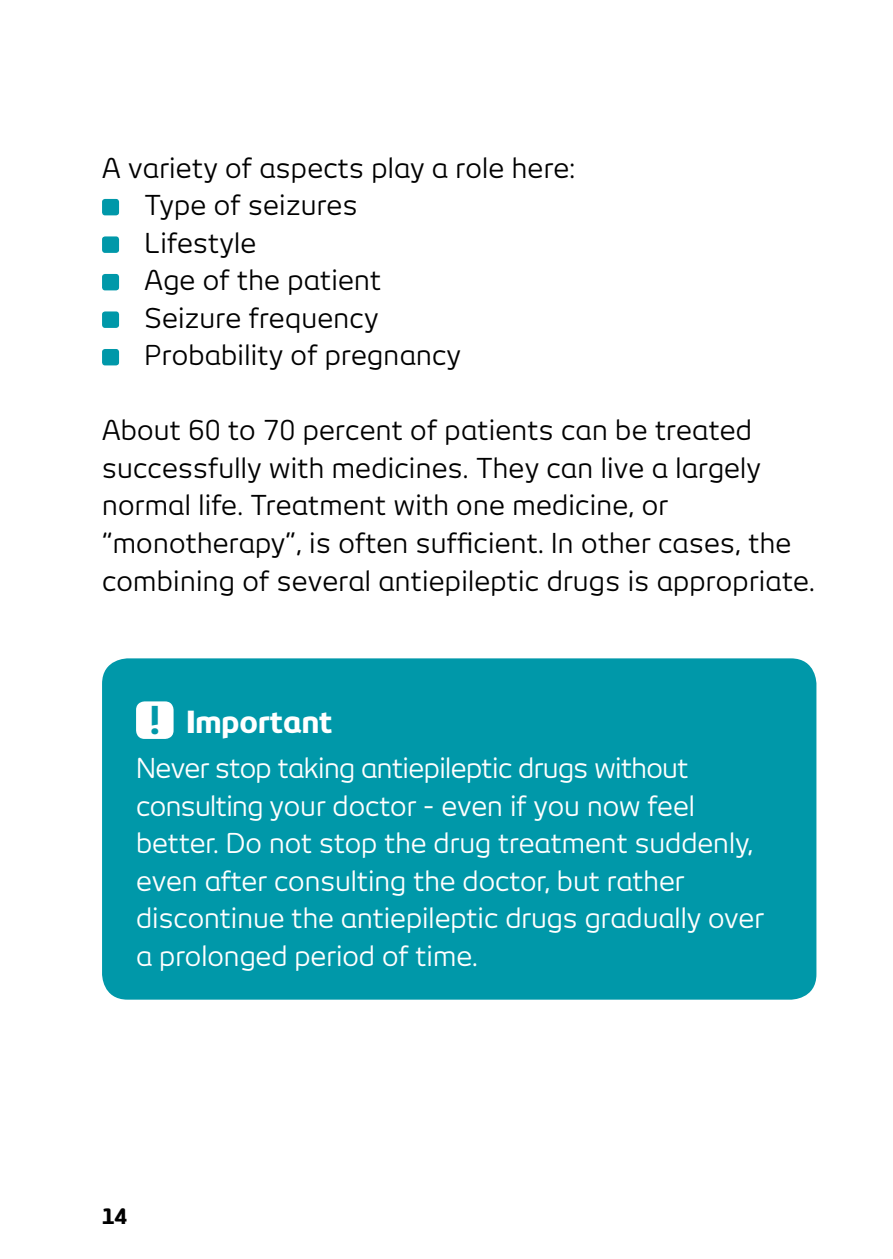
<style>
.page{position:relative;width:893px;height:1259px;background:#fff}
.page>*{position:absolute;margin:0;border:0;box-sizing:border-box;transform-origin:0 0}
.t1{font:800 30px "A Pharma";color:#fff}
.t2{font:27px/37.5px "A Pharma";letter-spacing:.01em;color:#000}
.t3{font:27px/37.5px "A Pharma";color:#fff}
.t4{font:800 21px "A Pharma";color:#000}
.s1{font-size:37.8px;color:#0098a9}
</style>
<div class="page">
<div style="left:102px;top:199px;width:17px;height:16px;background:#0098a9;border-radius:3px"></div>
<div style="left:102px;top:236px;width:17px;height:17px;background:#0098a9;border-radius:3px"></div>
<div style="left:102px;top:274px;width:17px;height:16px;background:#0098a9;border-radius:3px"></div>
<div style="left:102px;top:311px;width:17px;height:17px;background:#0098a9;border-radius:3px"></div>
<div style="left:102px;top:349px;width:17px;height:16px;background:#0098a9;border-radius:3px"></div>
<div style="left:102px;top:658px;width:714px;height:341px;background:#0098a9;border-radius:26px"></div>
<div style="left:136px;top:701px;width:38px;height:38px;background:#fff;border-radius:9px"></div>
<p class="t2" style="left:145px;top:148px;width:432px;text-indent:-43px">A variety of aspects play a role here:<br>Type of seizures<br>Lifestyle<br>Age of the patient<br>Seizure frequency<br>Probability of pregnancy</p>
<p class="t2" style="left:102px;top:411px;width:714px">About 60 to 70 percent of patients can be treated successfully with medicines. They can live a largely normal life. Treatment with one medicine, or “monotherapy”, is often sufficient. In other cases, the combining of several antiepileptic drugs is appropriate.</p>
<p class="t1" style="left:150px;top:702px;width:184px"><span class="s1">!</span> Important</p>
<p class="t3" style="left:136px;top:748px;width:629px">Never stop taking antiepileptic drugs without consulting your doctor - even if you now feel better. Do not stop the drug treatment suddenly, even after consulting the doctor, but rather discontinue the antiepileptic drugs gradually over a prolonged period of time.</p>
<p class="t4" style="left:102px;top:1202px;width:26px">14</p>
</div>
